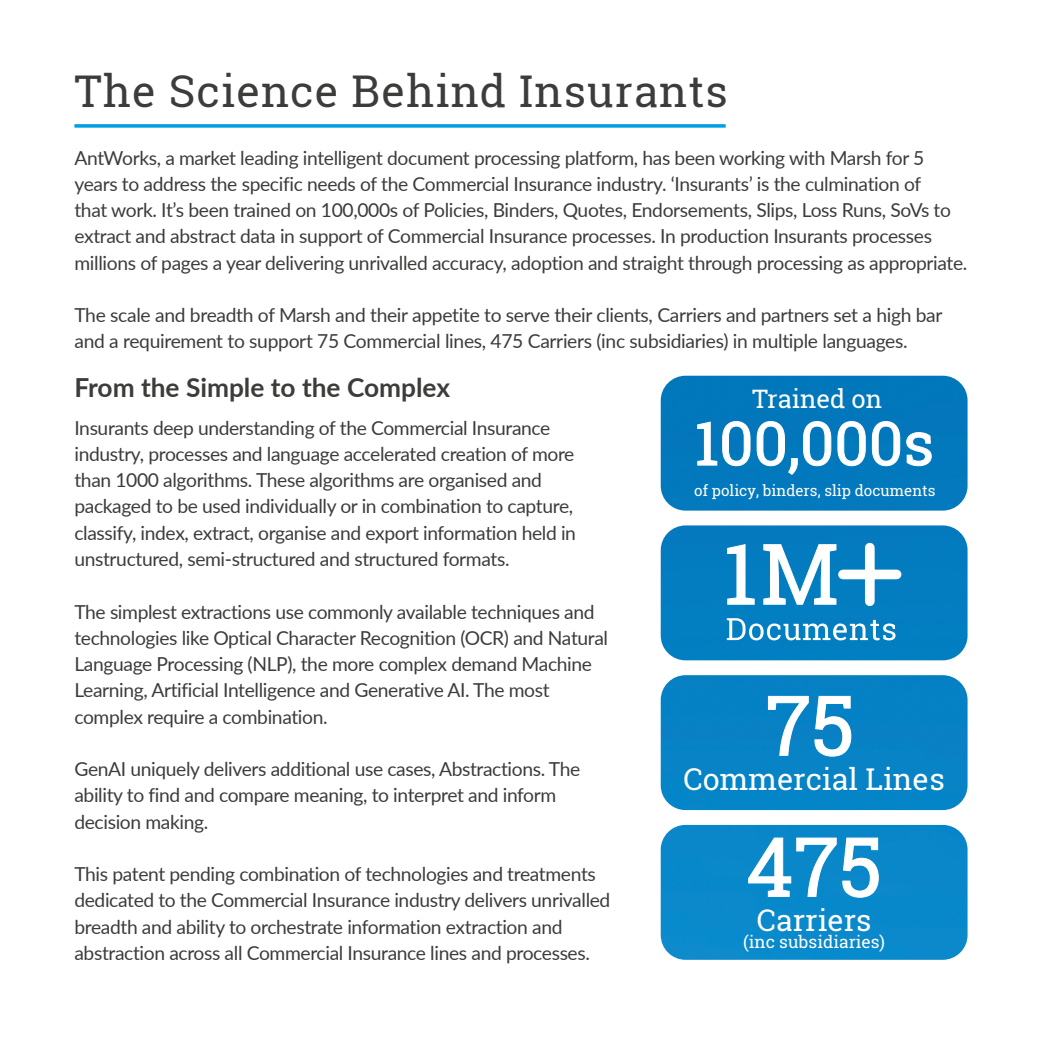
<style>
.page{position:relative;width:1042px;height:1042px;background:#fff}
.page>*{position:absolute;margin:0;border:0;box-sizing:border-box;transform-origin:0 0}
.t1{font:82.95px "Roboto Slab";color:#fff}
.t2{font:82.08px "Roboto Slab";color:#fff}
.t3{font:60.38px "Roboto Slab";color:#fff}
.t4{font:43.75px "Roboto Slab";letter-spacing:.025em;color:#3c3c3b}
.t5{font:30.28px "Roboto Slab";letter-spacing:-.005em;color:#fff}
.t6{font:30.1px "Roboto Slab";color:#fff}
.t7{font:700 26.25px "Lato";color:#3c3c3b}
.t8{font:25.38px "Roboto Slab";color:#fff}
.t9{font:19.25px/26.2px "Lato";letter-spacing:-.02em;color:#3c3c3b}
.t10{font:17.32px "Roboto Slab";color:#fff}
.t11{font:15.22px "Roboto Slab";color:#fff}
</style>
<div class="page">
<div style="left:661px;top:825px;width:306px;height:135px;background:#0988ca"></div>
<div style="left:661px;top:675px;width:306px;height:135px;background:#0682c5"></div>
<div style="left:661px;top:525px;width:306px;height:135px;background:#037dc0"></div>
<div style="left:661px;top:376px;width:306px;height:134px;background:#0278bc"></div>
<svg style="left:74px;top:124px;width:651px;height:4px"></svg>
<svg style="left:697px;top:421px;width:53px;height:45px"></svg>
<svg style="left:756px;top:421px;width:75px;height:54px"></svg>
<svg style="left:837px;top:421px;width:29px;height:45px"></svg>
<svg style="left:872px;top:421px;width:28px;height:45px"></svg>
<svg style="left:906px;top:432px;width:26px;height:34px"></svg>
<svg style="left:727px;top:618px;width:168px;height:22px"></svg>
<svg style="left:727px;top:544px;width:28px;height:61px"></svg>
<svg style="left:763px;top:544px;width:74px;height:61px"></svg>
<div style="left:843px;top:569px;width:53px;height:10px;background:#fff"></div>
<div style="left:865px;top:547px;width:9px;height:54px;background:#fff"></div>
<h3 class="t4" style="left:74px;top:62px;width:655px">The Science Behind Insurants</h3>
<p class="t9" style="left:74px;top:144px;width:894px">AntWorks, a market leading intelligent document processing platform, has been working with Marsh for 5 years to address the specific needs of the Commercial Insurance industry. ‘Insurants’ is the culmination of<br>that work. It’s been trained on 100,000s of Policies, Binders, Quotes, Endorsements, Slips, Loss Runs, SoVs to extract and abstract data in support of Commercial Insurance processes. In production Insurants processes millions of pages a year delivering unrivalled accuracy, adoption and straight through processing as appropriate.</p>
<p class="t9" style="left:74px;top:301px;width:869px">The scale and breadth of Marsh and their appetite to serve their clients, Carriers and partners set a high bar and a requirement to support 75 Commercial lines, 475 Carriers (inc subsidiaries) in multiple languages.</p>
<h3 class="t7" style="left:74px;top:368px;width:377px">From the Simple to the Complex</h3>
<h3 class="t8" style="left:752px;top:381px;width:132px">Trained on</h3>
<p class="t9" style="left:74px;top:414px;width:503px">Insurants deep understanding of the Commercial Insurance industry, processes and language accelerated creation of more than 1000 algorithms. These algorithms are organised and packaged to be used individually or in combination to capture, classify, index, extract, organise and export information held in unstructured, semi-structured and structured formats.</p>
<p class="t9" style="left:74px;top:597px;width:535px">The simplest extractions use commonly available techniques and technologies like Optical Character Recognition (OCR) and Natural Language Processing (NLP), the more complex demand Machine Learning, Artificial Intelligence and Generative AI. The most complex require a combination.</p>
<p class="t9" style="left:74px;top:755px;width:507px">GenAI uniquely delivers additional use cases, Abstractions. The ability to find and compare meaning, to interpret and inform decision making.</p>
<p class="t9" style="left:74px;top:860px;width:537px">This patent pending combination of technologies and treatments dedicated to the Commercial Insurance industry delivers unrivalled breadth and ability to orchestrate information extraction and abstraction across all Commercial Insurance lines and processes.</p>
<h3 class="t3" style="left:694px;top:402px;width:241px">100,000s</h3>
<p class="t11" style="left:694px;top:480px;width:243px">of policy, binders, slip documents</p>
<h1 class="t1" style="left:765px;top:668px;width:91px">75</h1>
<h3 class="t5" style="left:683px;top:759px;width:263px">Commercial Lines</h3>
<h2 class="t2" style="left:746px;top:810px;width:138px">475</h2>
<h3 class="t6" style="left:757px;top:899px;width:116px">Carriers</h3>
<p class="t10" style="left:743px;top:930px;width:143px">(inc subsidiaries)</p>
</div>
